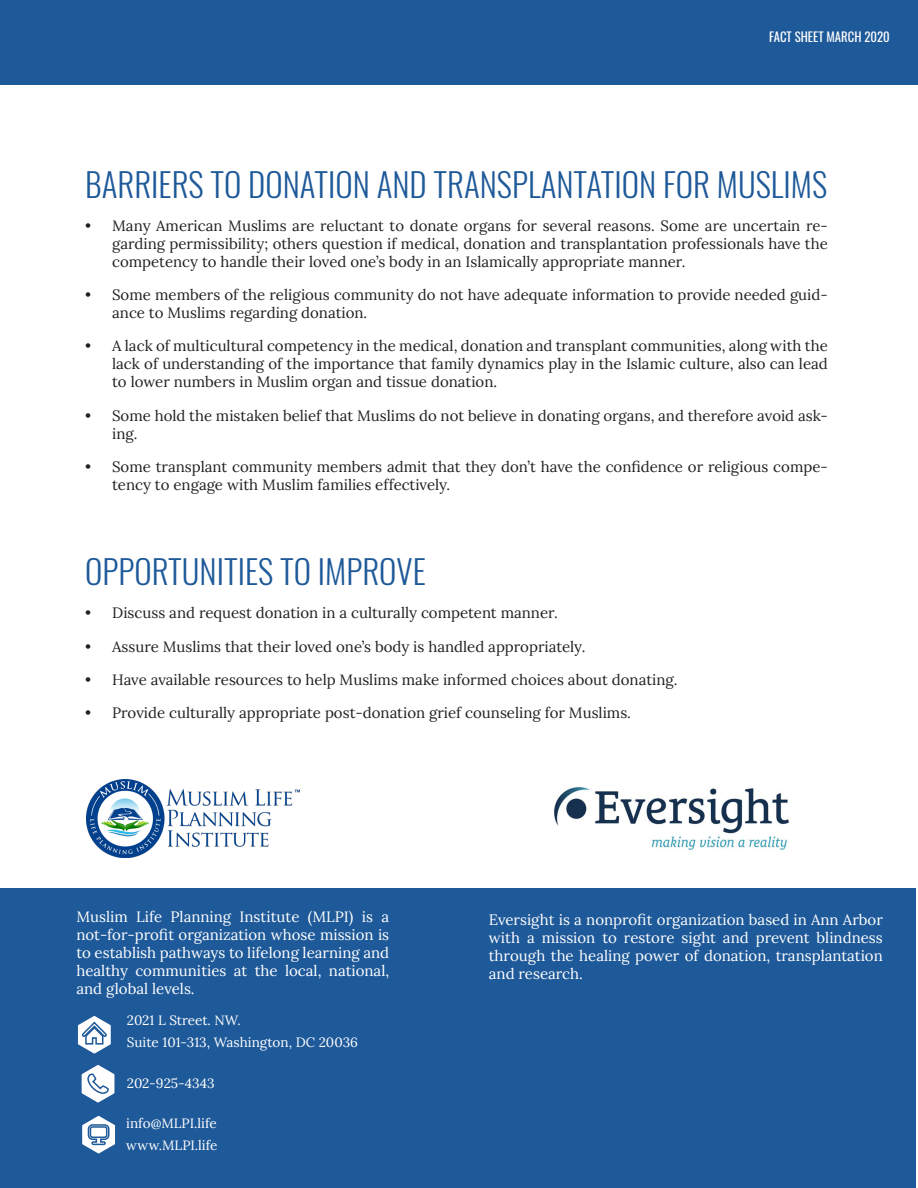
<style>
.page{position:relative;width:918px;height:1188px;background:#fff}
.page>*{position:absolute;margin:0;border:0;box-sizing:border-box;transform-origin:0 0}
.Body_-_section_title{font:300 33px "Oswald";color:#1e5999}
.t1{font:15px/18px "Lora";color:#231f20}
.Body_-_white{font:15px/18px "Lora";color:#fff;text-align:justify}
.body_text_center{font:13.5px "Lora";color:#fff}
.Header_-_text{font:12.75px "Oswald";color:#fff}
</style>
<div class="page">
<div style="left:0;top:1px;width:918px;height:84px;background:#1e5999"></div>
<div style="left:0;top:889px;width:916px;height:299px;background:#1e5999"></div>
<svg style="left:78px;top:1016px;width:33px;height:38px"></svg>
<svg style="left:81px;top:1065px;width:34px;height:38px"></svg>
<svg style="left:82px;top:1115px;width:33px;height:39px"></svg>
<img style="left:554px;top:787px;width:235px;height:63px">
<img style="left:86px;top:779px;width:214px;height:78px">
<p class="Header_-_text" style="left:769px;top:26px;width:122px">FACT SHEET MARCH 2020</p>
<p class="Body_-_section_title" style="left:85px;top:155px;width:744px">BARRIERS TO DONATION AND TRANSPLANTATION FOR MUSLIMS</p>
<p class="t1" style="left:112px;top:216px;width:717px;text-align:justify;text-indent:-27px">• Many American Muslims are reluctant to donate organs for several reasons. Some are uncertain re&shy;garding permissibility; others question if medical, donation and transplantation professionals have the competency to handle their loved one’s body in an Islamically appropriate manner.</p>
<p class="t1" style="left:112px;top:285px;width:717px;text-indent:-27px">• Some members of the religious community do not have adequate information to provide needed guid&shy;ance to Muslims regarding donation.</p>
<p class="t1" style="left:112px;top:336px;width:717px;text-align:justify;text-indent:-27px">• A lack of multicultural competency in the medical, donation and transplant communities, along with the lack of understanding of the importance that family dynamics play in the Islamic culture, also can lead to lower numbers in Muslim organ and tissue donation.</p>
<p class="t1" style="left:112px;top:405px;width:717px;text-indent:-27px">• Some hold the mistaken belief that Muslims do not believe in donating organs, and therefore avoid ask&shy;ing.</p>
<p class="t1" style="left:112px;top:457px;width:717px;text-indent:-27px">• Some transplant community members admit that they don’t have the confidence or religious compe&shy;tency to engage with Muslim families effectively.</p>
<p class="Body_-_section_title" style="left:85px;top:542px;width:342px">OPPORTUNITIES TO IMPROVE</p>
<p class="t1" style="left:85px;top:603px;width:474px">• Discuss and request donation in a culturally competent manner.</p>
<p class="t1" style="left:85px;top:636px;width:502px">• Assure Muslims that their loved one’s body is handled appropriately.</p>
<p class="t1" style="left:85px;top:670px;width:594px">• Have available resources to help Muslims make informed choices about donating.</p>
<p class="t1" style="left:85px;top:703px;width:547px">• Provide culturally appropriate post-donation grief counseling for Muslims.</p>
<p class="Body_-_white" style="left:76px;top:907px;width:314px">Muslim Life Planning Institute (MLPI) is a not-for-profit organization whose mission is to establish pathways to lifelong learning and healthy communities at the local, national, and global levels.</p>
<p class="body_text_center" style="left:127px;top:1010px;width:115px">2021 L Street. NW.</p>
<p class="body_text_center" style="left:127px;top:1032px;width:233px">Suite 101-313, Washington, DC 20036</p>
<p class="body_text_center" style="left:127px;top:1073px;width:89px">202-925-4343</p>
<p class="body_text_center" style="left:126px;top:1113px;width:92px">info@MLPI.life</p>
<p class="body_text_center" style="left:126px;top:1135px;width:93px">www.MLPI.life</p>
<p class="Body_-_white" style="left:489px;top:909px;width:396px">Eversight is a nonprofit organization based in Ann Arbor with a mission to restore sight and prevent blindness through the healing power of donation, transplantation and research.</p>
</div>
